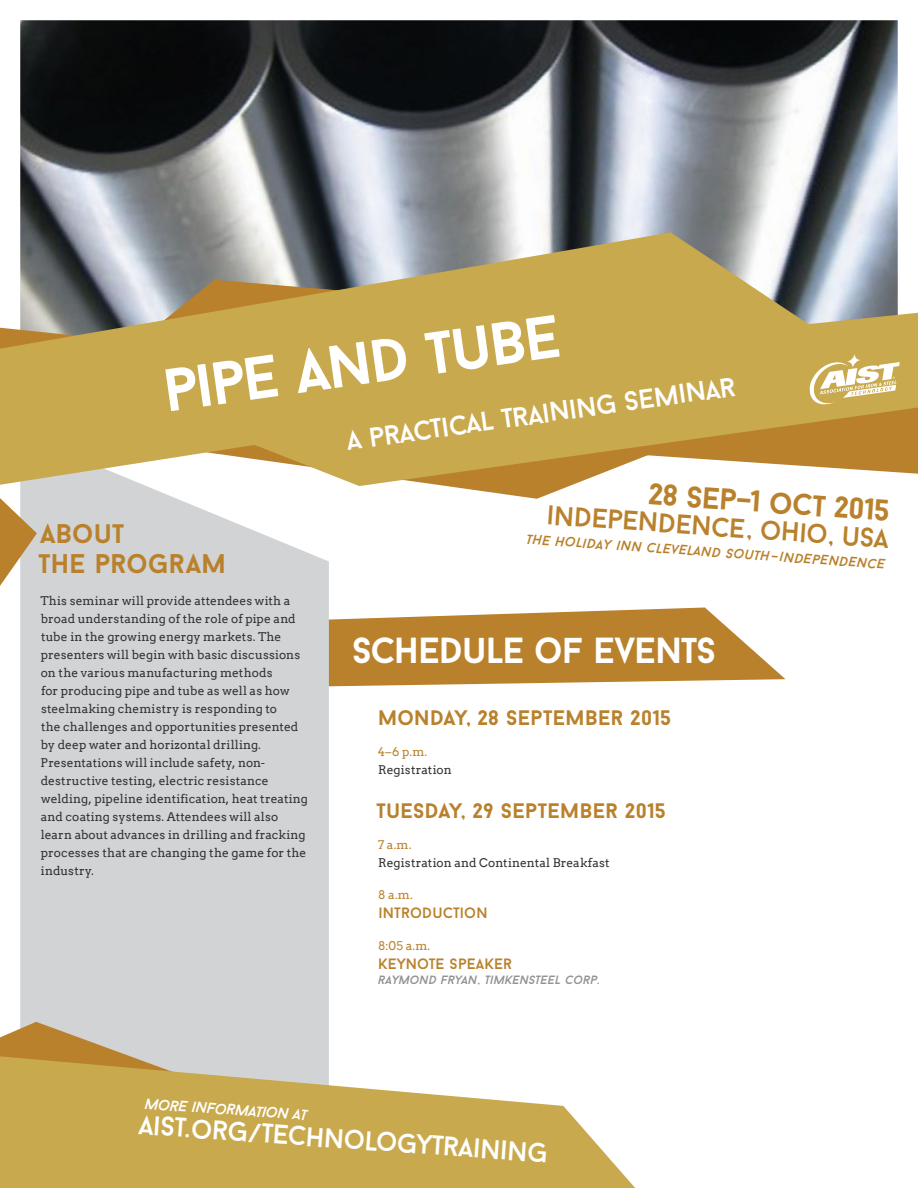
<style>
.page{position:relative;width:918px;height:1188px;background:#fff}
.page>*{position:absolute;margin:0;border:0;box-sizing:border-box;transform-origin:0 0}
.t1{font:700 60px "Baron Neue";color:#fff}
.t2{font:700 36.3px "Baron Neue";letter-spacing:-.02em;color:#fff}
.t3{font:700 30px "Baron Neue";color:#b9812c}
.t4{font:27px "Baron Neue";color:#fff}
.t5{font:27px "Baron Neue";color:#b9812c}
.t6{font:700 27px/30px "Baron Neue";letter-spacing:.005em;color:#b9812c}
.t7{font:700 21px "Baron Neue";letter-spacing:.015em;color:#b9812c}
.t8{font:15px "Baron Neue";letter-spacing:.01em;color:#b9812c}
.t9{font:italic 15px "Baron Neue";color:#fff}
.t10{font:italic 13.5px "Baron Neue";color:#b9812c}
.t11{font:12px/18px "Arvo";letter-spacing:.01em;color:#333132}
.t12{font:italic 12px "Baron Neue";letter-spacing:.005em;color:#919396}
.t13{font:12px "Arvo";color:#b9812c}
</style>
<div class="page">
<svg style="left:329px;top:608px;width:457px;height:78px"></svg>
<div style="left:20px;top:499px;width:309px;height:523px;background:#d1d3d4"></div>
<svg style="left:0;top:499px;width:37px;height:87px;background:#cbb085"></svg>
<svg style="left:0;top:1022px;width:329px;height:34px;background:#ccc1ae"></svg>
<svg style="left:0;top:1056px;width:635px;height:132px;fill:#c9a94d"></svg>
<img style="left:20px;top:20px;width:878px;height:260px">
<svg style="left:0;top:485px;width:569px;height:14px"></svg>
<svg style="left:127px;top:313px;width:791px;height:173px"></svg>
<svg style="left:0;top:232px;width:850px;height:253px;background:#c0a867"></svg>
<svg style="left:807px;top:354px;width:93px;height:52px"></svg>
<h1 class="t1" style="left:159px;top:353px;width:401px;rotate:-8deg">PIPE AND TUBE</h1>
<h3 class="t4" style="left:344px;top:424px;width:394px;rotate:-8deg">A PRACTICAL TRAINING SEMINAR</h3>
<h3 class="t6" style="left:39px;top:518px;width:189px">ABOUT<br>THE PROGRAM</h3>
<p class="t11" style="left:40px;top:591px;width:269px">This seminar will provide attendees with a broad understanding of the role of pipe and tube in the growing energy markets. The presenters will begin with basic discussions on the various manufacturing methods<br>for producing pipe and tube as well as how steelmaking chemistry is responding to<br>the challenges and opportunities presented by deep water and horizontal drilling.<br>Presentations will include safety, non&shy;destructive testing, electric resistance welding, pipeline identification, heat treating and coating systems. Attendees will also learn about advances in drilling and fracking processes that are changing the game for the industry.</p>
<h3 class="t3" style="left:650px;top:475px;width:243px;rotate:4deg">28 SEP–1 OCT 2015</h3>
<h3 class="t5" style="left:548px;top:498px;width:344px;rotate:4deg">INDEPENDENCE, OHIO, USA</h3>
<p class="t10" style="left:528px;top:531px;width:361px;rotate:4deg">THE HOLIDAY INN CLEVELAND SOUTH–INDEPENDENCE</p>
<h2 class="t2" style="left:352px;top:627px;width:366px">SCHEDULE OF EVENTS</h2>
<h3 class="t7" style="left:378px;top:704px;width:294px">MONDAY, 28 SEPTEMBER 2015</h3>
<p class="t13" style="left:378px;top:745px;width:51px">4–6 p.m.</p>
<p class="t11" style="left:378px;top:761px;width:75px">Registration</p>
<h3 class="t7" style="left:377px;top:797px;width:291px">TUESDAY, 29 SEPTEMBER 2015</h3>
<p class="t13" style="left:378px;top:838px;width:35px">7 a.m.</p>
<p class="t11" style="left:378px;top:854px;width:233px">Registration and Continental Breakfast</p>
<p class="t13" style="left:378px;top:888px;width:36px">8 a.m.</p>
<p class="t8" style="left:378px;top:904px;width:111px">INTRODUCTION</p>
<p class="t13" style="left:378px;top:939px;width:54px">8:05 a.m.</p>
<p class="t8" style="left:378px;top:955px;width:136px">KEYNOTE SPEAKER</p>
<p class="t12" style="left:379px;top:972px;width:223px">RAYMOND FRYAN, TIMKENSTEEL CORP.</p>
<p class="t9" style="left:147px;top:1094px;width:164px;rotate:4deg">MORE INFORMATION AT</p>
<h3 class="t4" style="left:140px;top:1108px;width:412px;rotate:4deg">AIST.ORG/TECHNOLOGYTRAINING</h3>
</div>
